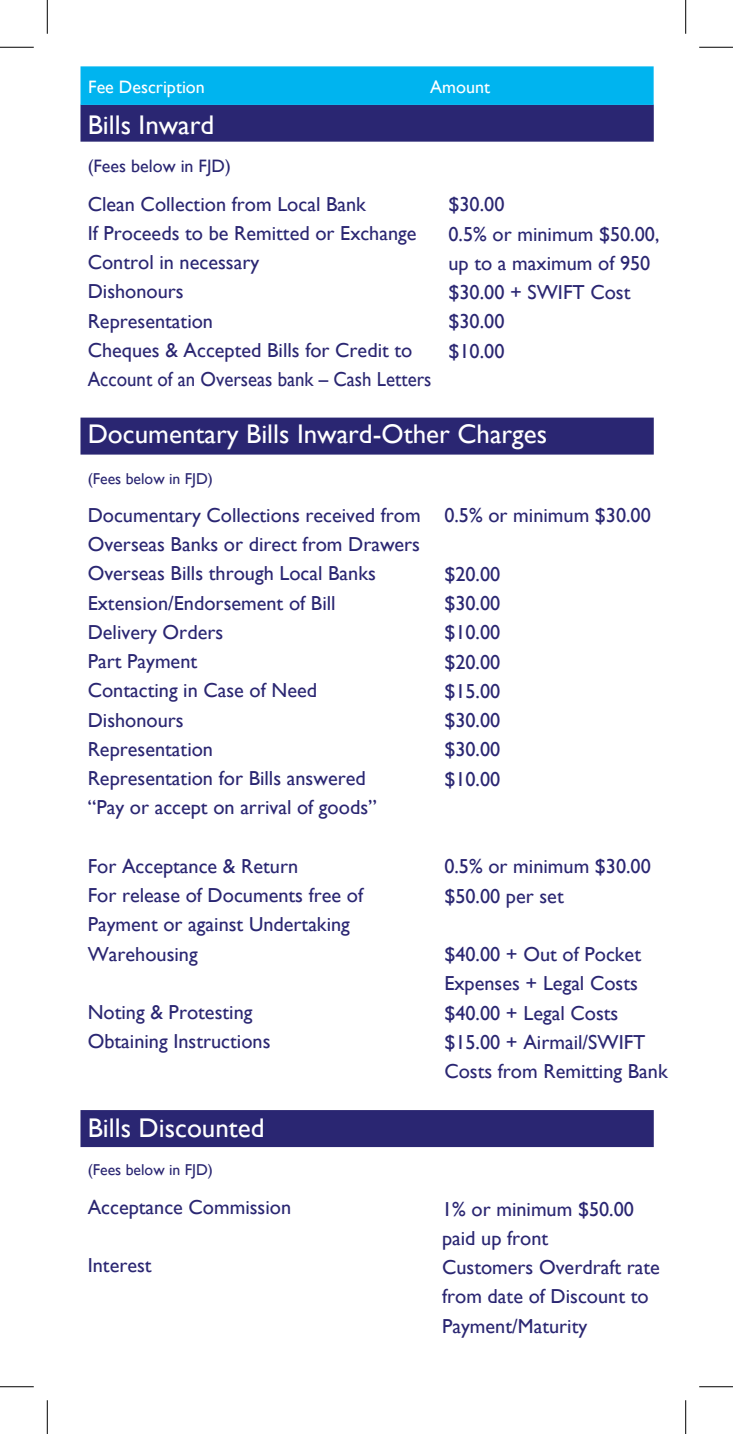
<style>
.page{position:relative;width:733px;height:1434px;background:#fff}
.page>*{position:absolute;margin:0;border:0;box-sizing:border-box;transform-origin:0 0}
.t1{font:27px "Gill Sans";color:#fff}
.t2{font:20.25px/29.2px "Gill Sans";color:#2a2672}
.t3{font:18px "Gill Sans";color:#fff}
.t4{font:18px "Gill Sans";color:#2a2672}
.t5{font:15.75px "Gill Sans";color:#2a2672}
</style>
<div class="page">
<div style="left:80px;top:105px;width:573px;height:37px;background:#2a2672;border:2px solid #2a2672"></div>
<div style="left:80px;top:66px;width:573px;height:39px;background:#00b4ef;border:2px solid #00b5f0"></div>
<div style="left:80px;top:418px;width:573px;height:37px;background:#2a2672;border:2px solid #2a2672"></div>
<div style="left:80px;top:1110px;width:573px;height:37px;background:#2a2672;border:2px solid #2a2672"></div>
<hr style="left:0;top:47px;width:34px;height:1px;background:#000">
<hr style="left:699px;top:47px;width:33px;height:1px;background:#000">
<hr style="left:0;top:1386px;width:34px;height:1px;background:#000">
<hr style="left:699px;top:1386px;width:33px;height:1px;background:#000">
<hr style="left:47px;top:0;width:1px;height:34px;background:#000">
<hr style="left:47px;top:1400px;width:1px;height:34px;background:#000">
<hr style="left:685px;top:0;width:1px;height:34px;background:#000">
<hr style="left:685px;top:1400px;width:1px;height:34px;background:#000">
<p class="t3" style="left:88px;top:76px;width:118px">Fee Description</p>
<p class="t3" style="left:430px;top:76px;width:61px">Amount</p>
<h1 class="t1" style="left:88px;top:109px;width:128px">Bills Inward</h1>
<p class="t4" style="left:88px;top:156px;width:145px">(Fees below in FJD)</p>
<p class="t2" style="left:88px;top:189px;width:345px">Clean Collection from Local Bank<br>If Proceeds to be Remitted or Exchange<br>Control in necessary<br>Dishonours<br>Representation<br>Cheques &amp; Accepted Bills for Credit to<br>Account of an Overseas bank – Cash Letters</p>
<h1 class="t1" style="left:88px;top:418px;width:461px">Documentary Bills Inward-Other Charges</h1>
<p class="t5" style="left:88px;top:469px;width:127px">(Fees below in FJD)</p>
<p class="t2" style="left:88px;top:501px;width:334px">Documentary Collections received from<br>Overseas Banks or direct from Drawers<br>Overseas Bills through Local Banks<br>Extension/Endorsement of Bill<br>Delivery Orders<br>Part Payment<br>Contacting in Case of Need<br>Dishonours<br>Representation<br>Representation for Bills answered<br>“Pay or accept on arrival of goods”</p>
<p class="t2" style="left:88px;top:852px;width:277px">For Acceptance &amp; Return<br>For release of Documents free of<br>Payment or against Undertaking<br>Warehousing</p>
<p class="t2" style="left:448px;top:190px;width:212px">$30.00<br>0.5% or minimum $50.00, up to a maximum of 950 $30.00 + SWIFT Cost $30.00<br>$10.00</p>
<p class="t2" style="left:444px;top:501px;width:208px">0.5% or minimum $30.00</p>
<p class="t2" style="left:444px;top:560px;width:57px;text-align:justify">$20.00 $30.00 $10.00 $20.00 $15.00 $30.00 $30.00 $10.00</p>
<p class="t2" style="left:444px;top:852px;width:208px">0.5% or minimum $30.00 $50.00 per set</p>
<p class="t2" style="left:444px;top:940px;width:225px">$40.00 + Out of Pocket<br>Expenses + Legal Costs $40.00 + Legal Costs $15.00 + Airmail/SWIFT<br>Costs from Remitting Bank</p>
<p class="t2" style="left:88px;top:998px;width:184px">Noting &amp; Protesting<br>Obtaining Instructions</p>
<h1 class="t1" style="left:88px;top:1112px;width:178px">Bills Discounted</h1>
<p class="t5" style="left:88px;top:1161px;width:127px">(Fees below in FJD)</p>
<p class="t2" style="left:88px;top:1193px;width:205px">Acceptance Commission</p>
<p class="t2" style="left:88px;top:1251px;width:65px">Interest</p>
<p class="t2" style="left:442px;top:1194px;width:219px">1% or minimum $50.00 paid up front<br>Customers Overdraft rate from date of Discount to<br>Payment/Maturity</p>
</div>
